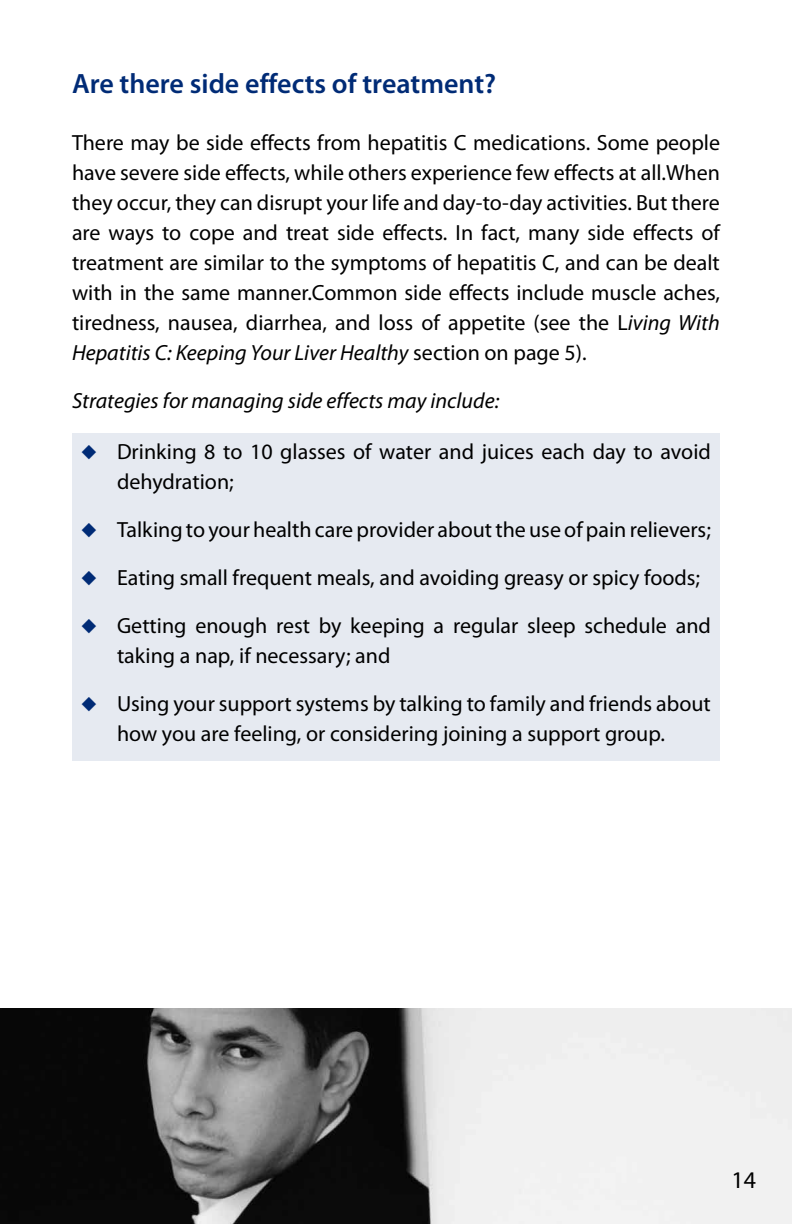
<style>
.page{position:relative;width:792px;height:1224px;background:#fff}
.page>*{position:absolute;margin:0;border:0;box-sizing:border-box;transform-origin:0 0}
.t1{font:600 28px "Myriad Pro";color:#002b76}
.t2{font:24px "Myriad Pro";color:#000}
.t3{font:22px/30px "Myriad Pro";color:#000}
.t4{font:italic 22px "Myriad Pro";color:#000}
.s1{font-style:italic}
.s2{color:#002b76}
</style>
<div class="page">
<img style="left:0;top:1008px;width:792px;height:216px">
<div style="left:72px;top:434px;width:648px;height:327px;background:#e6eaf1"></div>
<p class="t1" style="left:72px;top:66px;width:426px">Are there side effects of treatment?</p>
<p class="t3" style="left:72px;top:127px;width:650px;text-align:justify">There may be side effects from hepatitis C medications. Some people have severe side effects, while others experience few effects at all.When they occur, they can disrupt your life and day-to-day activities. But there are ways to cope and treat side effects. In fact, many side effects of treatment are similar to the symptoms of hepatitis C, and can be dealt with in the same manner.Common side effects include muscle aches, tiredness, nausea, diarrhea, and loss of appetite (see the L<span class="s1">iving With Hepatitis C: Keeping Your Liver Healthy</span> section on page 5).</p>
<p class="t4" style="left:72px;top:387px;width:429px">Strategies for managing side effects may include:</p>
<p class="t3" style="left:117px;top:436px;width:595px;text-indent:-36px"><span class="s2">◆</span> Drinking 8 to 10 glasses of water and juices each day to avoid dehydration;</p>
<p class="t3" style="left:81px;top:514px;width:631px"><span class="s2">◆</span> Talking to your health care provider about the use of pain relievers;</p>
<p class="t3" style="left:81px;top:562px;width:621px"><span class="s2">◆</span> Eating small frequent meals, and avoiding greasy or spicy foods;</p>
<p class="t3" style="left:117px;top:610px;width:596px;text-indent:-36px"><span class="s2">◆</span> Getting enough rest by keeping a regular sleep schedule and taking a nap, if necessary; and</p>
<p class="t3" style="left:81px;top:688px;width:631px;text-align:center"><span class="s2">◆</span> Using your support systems by talking to family and friends about how you are feeling, or considering joining a support group.</p>
<p class="t2" style="left:731px;top:1165px;width:26px">14</p>
</div>
